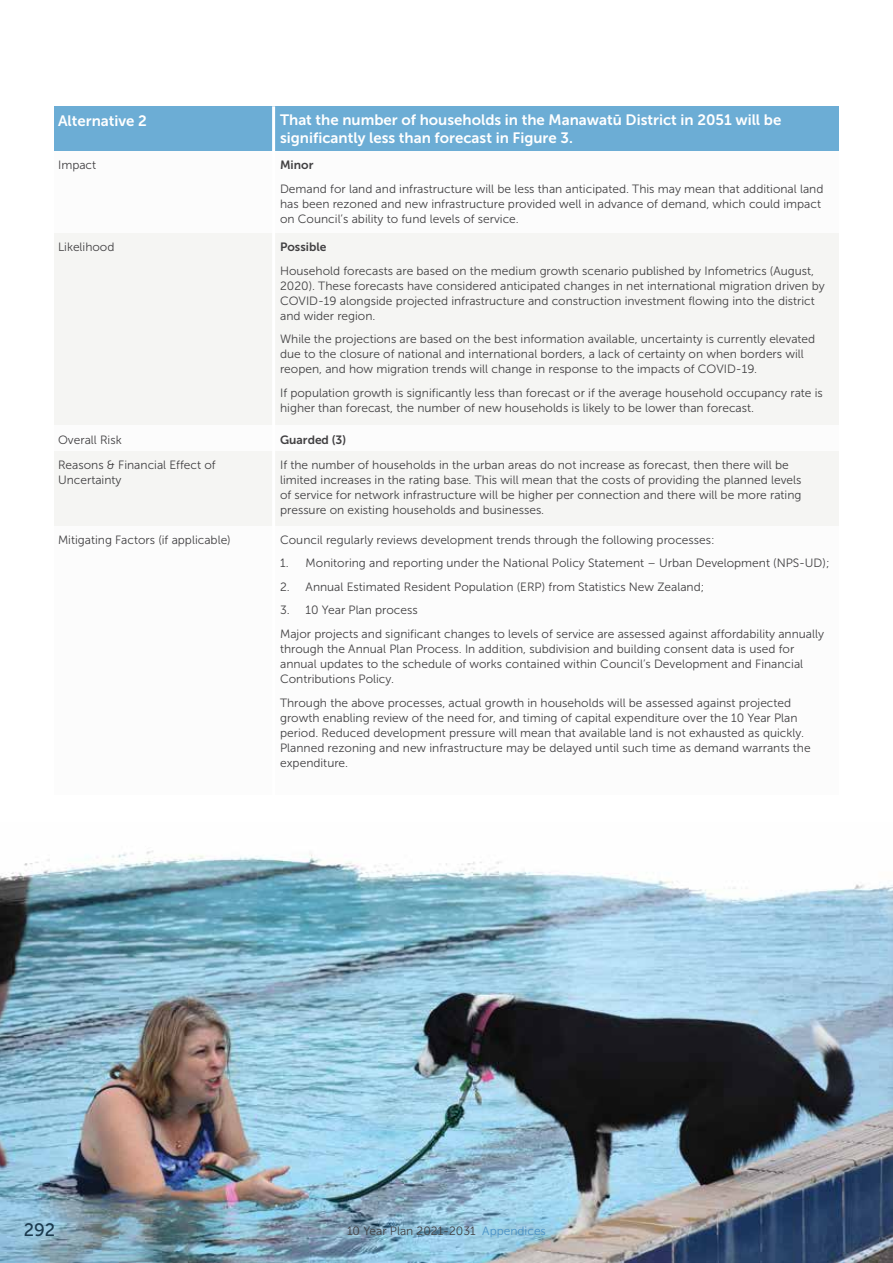
<style>
.page{position:relative;width:893px;height:1263px;background:#fff}
.page>*{position:absolute;margin:0;border:0;box-sizing:border-box;transform-origin:0 0}
.t1{font:18px "Museo Sans 500";color:#1b3a4e}
.t2{font:15px/18px "Museo Sans 700";color:#fff}
.t3{font:12px/15px "Museo Sans 300";color:#414042}
.t4{font:12px "Museo Sans 700";color:#414042}
.s1{color:#4992c8}
</style>
<div class="page">
<img style="left:0;top:850px;width:893px;height:413px">
<div style="left:54px;top:106px;width:785px;height:45px;background:#6cadd5"></div>
<div style="left:54px;top:233px;width:785px;height:192px;background:#f5f5f3"></div>
<div style="left:54px;top:451px;width:785px;height:75px;background:#f5f5f3"></div>
<hr style="left:272px;top:106px;width:3px;height:698px;background:#fff">
<p class="t2" style="left:58px;top:111px;width:90px">Alternative 2</p>
<p class="t3" style="left:58px;top:158px;width:40px">Impact</p>
<p class="t2" style="left:280px;top:111px;width:503px">That the number of households in the Manawatū District in 2051 will be significantly less than forecast in Figure 3.</p>
<p class="t4" style="left:280px;top:158px;width:35px">Minor</p>
<p class="t3" style="left:280px;top:181px;width:545px">Demand for land and infrastructure will be less than anticipated. This may mean that additional land has been rezoned and new infrastructure provided well in advance of demand, which could impact on Council’s ability to fund levels of service.</p>
<p class="t3" style="left:58px;top:240px;width:58px">Likelihood</p>
<p class="t4" style="left:280px;top:240px;width:48px">Possible</p>
<p class="t3" style="left:280px;top:263px;width:546px">Household forecasts are based on the medium growth scenario published by Infometrics (August, 2020). These forecasts have considered anticipated changes in net international migration driven by COVID-19 alongside projected infrastructure and construction investment flowing into the district and wider region.</p>
<p class="t3" style="left:280px;top:332px;width:537px">While the projections are based on the best information available, uncertainty is currently elevated due to the closure of national and international borders, a lack of certainty on when borders will reopen, and how migration trends will change in response to the impacts of COVID-19.</p>
<p class="t3" style="left:280px;top:385px;width:544px">If population growth is significantly less than forecast or if the average household occupancy rate is higher than forecast, the number of new households is likely to be lower than forecast.</p>
<p class="t3" style="left:58px;top:432px;width:65px">Overall Risk</p>
<p class="t4" style="left:280px;top:433px;width:68px">Guarded (3)</p>
<p class="t3" style="left:58px;top:458px;width:159px">Reasons &amp; Financial Effect of<br>Uncertainty</p>
<p class="t3" style="left:280px;top:458px;width:523px">If the number of households in the urban areas do not increase as forecast, then there will be limited increases in the rating base. This will mean that the costs of providing the planned levels of service for network infrastructure will be higher per connection and there will be more rating pressure on existing households and businesses.</p>
<p class="t3" style="left:58px;top:532px;width:174px">Mitigating Factors (if applicable)</p>
<p class="t3" style="left:280px;top:532px;width:436px">Council regularly reviews development trends through the following processes:</p>
<p class="t3" style="left:280px;top:556px;width:551px">1. Monitoring and reporting under the National Policy Statement – Urban Development (NPS-UD);</p>
<p class="t3" style="left:280px;top:579px;width:426px">2. Annual Estimated Resident Population (ERP) from Statistics New Zealand;</p>
<p class="t3" style="left:280px;top:599px;width:545px;line-height:23.5px">3. 10 Year Plan process<br>Major projects and significant changes to levels of service are assessed against affordability annually</p>
<p class="t3" style="left:280px;top:641px;width:525px">through the Annual Plan Process. In addition, subdivision and building consent data is used for annual updates to the schedule of works contained within Council’s Development and Financial<br>Contributions Policy.</p>
<p class="t3" style="left:280px;top:695px;width:532px">Through the above processes, actual growth in households will be assessed against projected growth enabling review of the need for, and timing of capital expenditure over the 10 Year Plan period. Reduced development pressure will mean that available land is not exhausted as quickly.<br>Planned rezoning and new infrastructure may be delayed until such time as demand warrants the expenditure.</p>
<h1 class="t1" style="left:24px;top:1220px;width:33px">292</h1>
<p class="t3" style="left:347px;top:1224px;width:200px">10 Year Plan 2021-2031 <span class="s1">Appendices</span></p>
</div>
